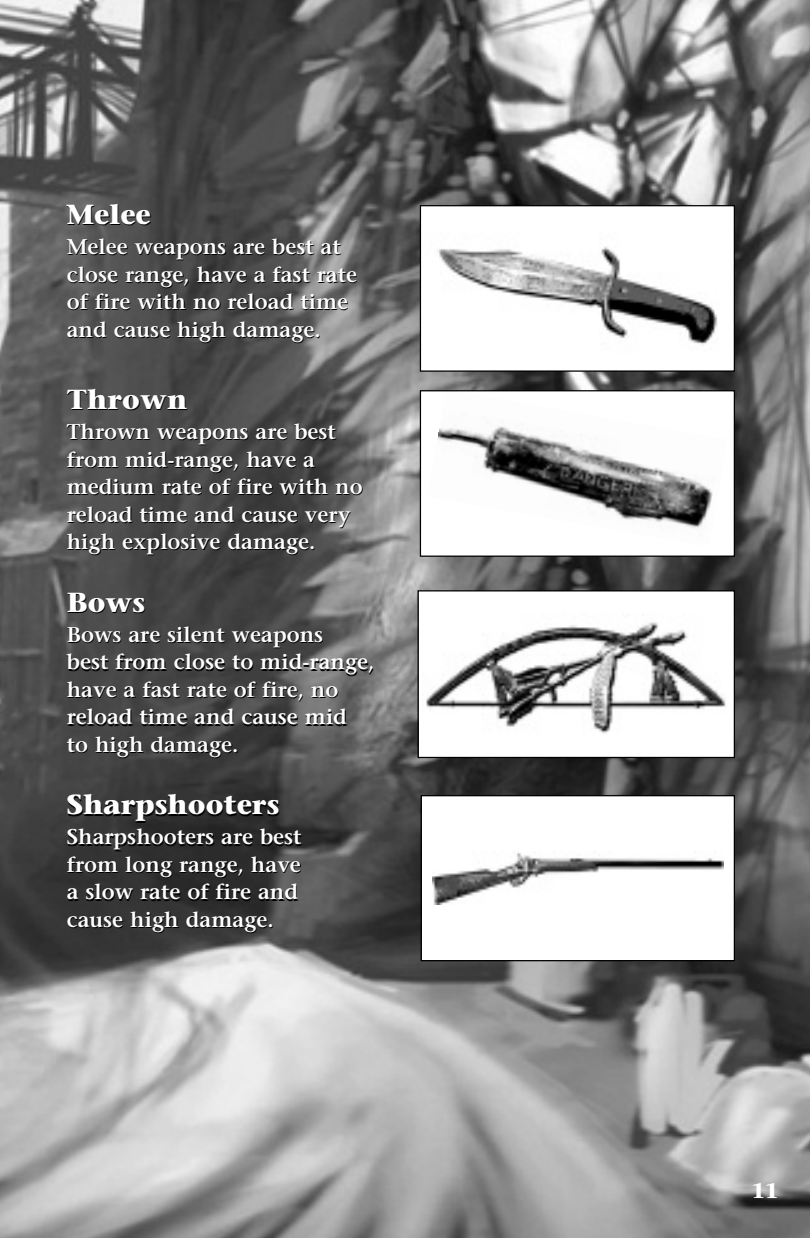
<style>
.page{position:relative;width:810px;height:1238px;background:#fff}
.page>*{position:absolute;margin:0;border:0;box-sizing:border-box;transform-origin:0 0}
.t1{font:700 27.5px "Stone Serif";color:#fff}
.t2{font:600 21.25px/27.5px "Stone Serif";color:#fff}
.t3{font:700 21.25px "Stone Serif";color:#fff}
</style>
<div class="page">
<img style="left:0;top:0;width:810px;height:1238px">
<div style="left:421px;top:206px;width:313px;height:164px;background:#fff"></div>
<img style="left:438px;top:246px;width:280px;height:99px">
<div style="left:420px;top:205px;width:315px;height:167px;border:1px solid #000"></div>
<div style="left:421px;top:391px;width:313px;height:164px;background:#fff"></div>
<img style="left:437px;top:426px;width:276px;height:102px">
<div style="left:420px;top:390px;width:315px;height:167px;border:1px solid #000"></div>
<div style="left:419px;top:591px;width:315px;height:166px;background:#fff"></div>
<img style="left:426px;top:622px;width:300px;height:112px">
<div style="left:418px;top:590px;width:317px;height:168px;border:1px solid #000"></div>
<div style="left:422px;top:796px;width:312px;height:164px;background:#fff"></div>
<img style="left:433px;top:852px;width:290px;height:53px">
<div style="left:421px;top:795px;width:314px;height:166px;border:1px solid #000"></div>
<p class="t1" style="left:67px;top:204px;width:86px">Melee</p>
<p class="t2" style="left:67px;top:235px;width:292px">Melee weapons are best at close range, have a fast rate of fire with no reload time and cause high damage.</p>
<p class="t1" style="left:67px;top:389px;width:122px">Thrown</p>
<p class="t2" style="left:67px;top:420px;width:298px">Thrown weapons are best from mid-range, have a medium rate of fire with no reload time and cause very high explosive damage.</p>
<p class="t1" style="left:67px;top:591px;width:80px">Bows</p>
<p class="t2" style="left:67px;top:623px;width:309px">Bows are silent weapons<br>best from close to mid-range, have a fast rate of fire, no reload time and cause mid<br>to high damage.</p>
<p class="t1" style="left:67px;top:794px;width:214px">Sharpshooters</p>
<p class="t2" style="left:67px;top:825px;width:236px">Sharpshooters are best from long range, have a slow rate of fire and cause high damage.</p>
<p class="t3" style="left:751px;top:1182px;width:28px">11</p>
</div>
